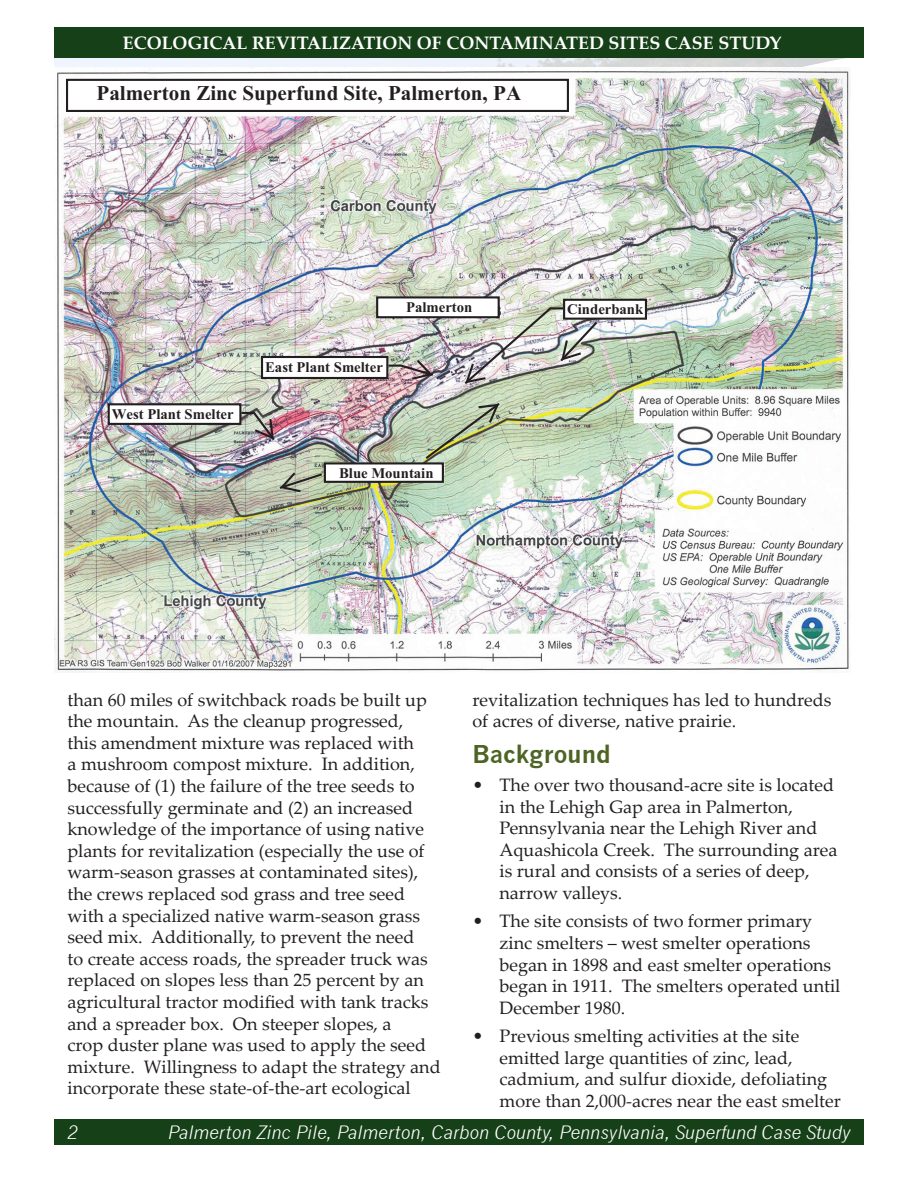
<style>
.page{position:relative;width:918px;height:1188px;background:#fff}
.page>*{position:absolute;margin:0;border:0;box-sizing:border-box;transform-origin:0 0}
.Subheading{font:700 24px "News Gothic";color:#4e6425}
.t1{font:700 21px "Times New Roman";color:#231f20}
.Paragraph_Style_1{font:18px/21.6px "Palatino Linotype";color:#231f20}
.Bullets{font:18px/21.6px "Palatino Linotype";color:#231f20}
.Paragraph_Style_1-2{font:italic 18px "News Gothic";color:#fff}
.Paragraph_Style_1-3{font:700 18px "Palatino Linotype";color:#fff}
.t2{font:700 14.7px "Times New Roman";color:#231f20}
</style>
<div class="page">
<div style="left:54px;top:1119px;width:810px;height:26px;background:#164017"></div>
<img style="left:54px;top:57px;width:807px;height:40px">
<div style="left:54px;top:27px;width:810px;height:30px;background:#164017"></div>
<img style="left:54px;top:68px;width:796px;height:604px">
<img style="left:423px;top:401px;width:79px;height:60px">
<svg style="left:277px;top:470px;width:47px;height:24px"></svg>
<div style="left:564px;top:300px;width:82px;height:19px;background:#fff"></div>
<div style="left:563px;top:299px;width:84px;height:21px;border:2px solid #231f20"></div>
<img style="left:462px;top:306px;width:137px;height:80px">
<div style="left:325px;top:463px;width:118px;height:19px;background:#fff"></div>
<div style="left:324px;top:462px;width:120px;height:21px;border:2px solid #231f20"></div>
<div style="left:377px;top:297px;width:122px;height:20px;background:#fff"></div>
<div style="left:376px;top:296px;width:124px;height:22px;border:2px solid #231f20"></div>
<div style="left:67px;top:80px;width:501px;height:31px;background:#fff"></div>
<div style="left:66px;top:79px;width:503px;height:33px;border:2px solid #231f20"></div>
<svg style="left:239px;top:411px;width:37px;height:31px"></svg>
<div style="left:109px;top:404px;width:131px;height:20px;background:#fff"></div>
<div style="left:108px;top:403px;width:133px;height:22px;border:2px solid #231f20"></div>
<svg style="left:386px;top:358px;width:49px;height:23px"></svg>
<div style="left:262px;top:357px;width:125px;height:21px;background:#fff"></div>
<div style="left:261px;top:356px;width:127px;height:23px;border:2px solid #231f20"></div>
<p class="Paragraph_Style_1-3" style="left:123px;top:30px;width:660px">ECOLOGICAL REVITALIZATION OF CONTAMINATED SITES CASE STUDY</p>
<p class="t1" style="left:96px;top:78px;width:426px">Palmerton Zinc Superfund Site, Palmerton, PA</p>
<p class="t2" style="left:112px;top:404px;width:123px">West Plant Smelter</p>
<p class="t2" style="left:265px;top:357px;width:119px">East Plant Smelter</p>
<p class="t2" style="left:406px;top:297px;width:68px">Palmerton</p>
<p class="t2" style="left:339px;top:463px;width:96px">Blue Mountain</p>
<p class="t2" style="left:567px;top:299px;width:78px">Cinderbank</p>
<p class="Paragraph_Style_1" style="left:68px;top:688px;width:375px">than 60 miles of switchback roads be built up the mountain. As the cleanup progressed,<br>this amendment mixture was replaced with<br>a mushroom compost mixture. In addition, because of (1) the failure of the tree seeds to successfully germinate and (2) an increased knowledge of the importance of using native plants for revitalization (especially the use of warm-season grasses at contaminated sites), the crews replaced sod grass and tree seed with a specialized native warm-season grass seed mix. Additionally, to prevent the need<br>to create access roads, the spreader truck was replaced on slopes less than 25 percent by an agricultural tractor modified with tank tracks and a spreader box. On steeper slopes, a<br>crop duster plane was used to apply the seed mixture. Willingness to adapt the strategy and incorporate these state-of-the-art ecological</p>
<p class="Paragraph_Style_1" style="left:472px;top:688px;width:361px">revitalization techniques has led to hundreds of acres of diverse, native prairie.</p>
<p class="Subheading" style="left:472px;top:739px;width:140px">Background</p>
<p class="Bullets" style="left:500px;top:773px;width:339px;text-indent:-27px">• The over two thousand-acre site is located in the Lehigh Gap area in Palmerton, Pennsylvania near the Lehigh River and Aquashicola Creek. The surrounding area is rural and consists of a series of deep, narrow valleys.</p>
<p class="Bullets" style="left:500px;top:910px;width:343px;text-indent:-27px">• The site consists of two former primary zinc smelters – west smelter operations began in 1898 and east smelter operations began in 1911. The smelters operated until December 1980.</p>
<p class="Bullets" style="left:500px;top:1025px;width:343px;text-indent:-27px">• Previous smelting activities at the site emitted large quantities of zinc, lead, cadmium, and sulfur dioxide, defoliating more than 2,000-acres near the east smelter</p>
<p class="Paragraph_Style_1-2" style="left:68px;top:1121px;width:13px">2</p>
<p class="Paragraph_Style_1-2" style="left:168px;top:1121px;width:684px">Palmerton Zinc Pile, Palmerton, Carbon County, Pennsylvania, Superfund Case Study</p>
</div>
